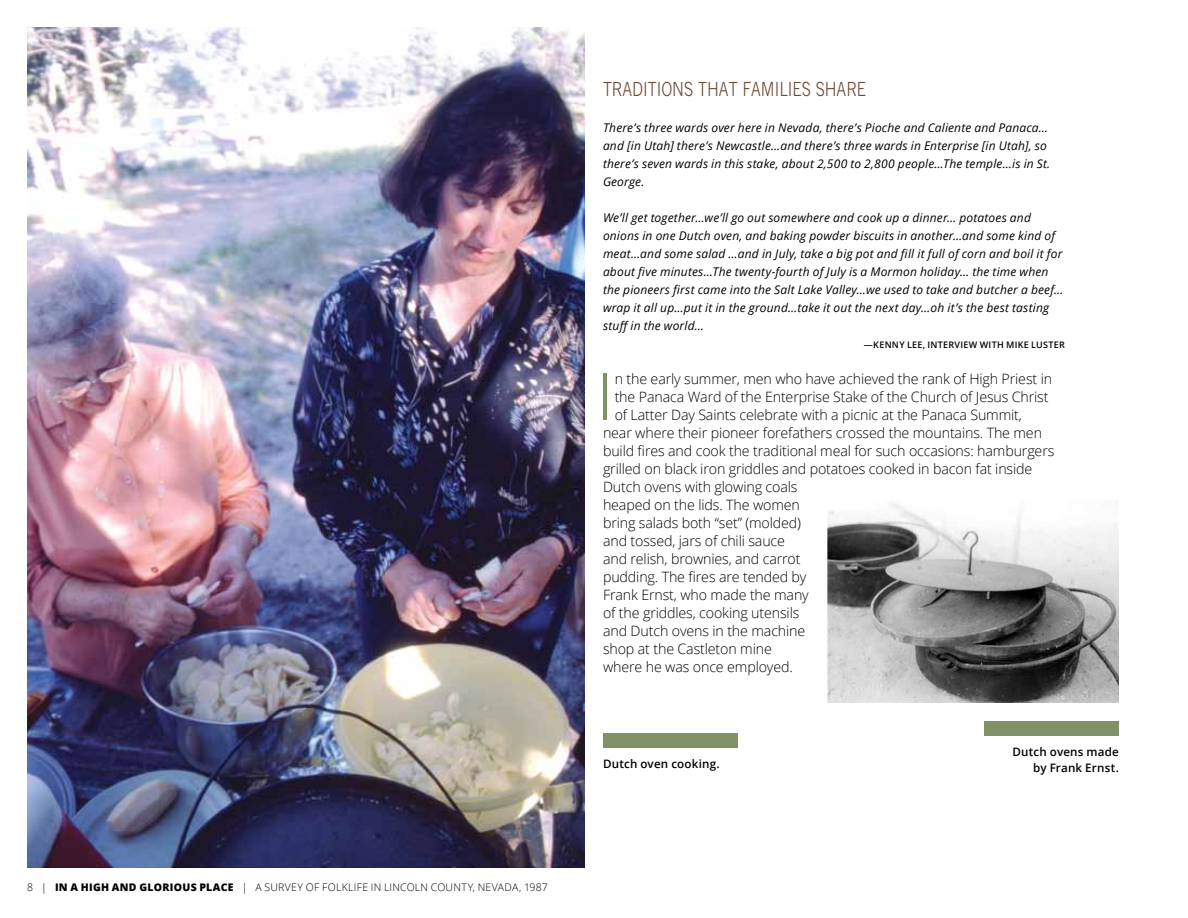
<style>
.page{position:relative;width:1188px;height:918px;background:#fff}
.page>*{position:absolute;margin:0;border:0;box-sizing:border-box;transform-origin:0 0}
.t1{font:300 64.65px "Open Sans";color:#809165}
.t2{font:300 19.5px "News Gothic BT";color:#714b37;scale:.85 1}
.t3{font:300 14.25px "Open Sans";letter-spacing:-.01em;color:#000}
.t4{font:italic 12px/18px "Open Sans";letter-spacing:.015em;color:#000}
.t5{font:600 11.7px "Open Sans";letter-spacing:.015em;color:#000}
.t6{font:300 10.5px "Open Sans";letter-spacing:.02em;color:#000}
.t7{font:600 9px "Open Sans";letter-spacing:.03em;color:#000}
.s1{font-weight:800}
</style>
<div class="page">
<img style="left:27px;top:27px;width:558px;height:840px">
<div style="left:603px;top:733px;width:135px;height:15px;background:#809165"></div>
<img style="left:828px;top:503px;width:290px;height:199px">
<div style="left:984px;top:721px;width:135px;height:15px;background:#809165"></div>
<p class="t6" style="left:27px;top:880px;width:522px">8 | <span class="s1">IN A HIGH AND GLORIOUS PLACE</span> | A SURVEY OF FOLKLIFE IN LINCOLN COUNTY, NEVADA, 1987</p>
<p class="t2" style="left:603px;top:77px;width:311px">TRADITIONS THAT FAMILIES SHARE</p>
<p class="t4" style="left:603px;top:118px;width:449px">There’s three wards over here in Nevada, there’s Pioche and Caliente and Panaca… and [in Utah] there’s Newcastle…and there’s three wards in Enterprise [in Utah], so there’s seven wards in this stake, about 2,500 to 2,800 people…The temple…is in St.<br>George.</p>
<p class="t4" style="left:603px;top:208px;width:462px">We’ll get together…we’ll go out somewhere and cook up a dinner… potatoes and onions in one Dutch oven, and baking powder biscuits in another…and some kind of meat…and some salad …and in July, take a big pot and fill it full of corn and boil it for about five minutes…The twenty-fourth of July is a Mormon holiday… the time when the pioneers first came into the Salt Lake Valley…we used to take and butcher a beef… wrap it all up…put it in the ground…take it out the next day…oh it’s the best tasting stuff in the world…</p>
<p class="t7" style="left:864px;top:338px;width:203px">—KENNY LEE, INTERVIEW WITH MIKE LUSTER</p>
<p class="t1" style="left:596px;top:352px;width:18px">I</p>
<p class="t3" style="left:615px;top:369px;width:439px">n the early summer, men who have achieved the rank of High Priest in</p>
<p class="t3" style="left:615px;top:387px;width:435px">the Panaca Ward of the Enterprise Stake of the Church of Jesus Christ</p>
<p class="t3" style="left:615px;top:405px;width:409px">of Latter Day Saints celebrate with a picnic at the Panaca Summit,</p>
<p class="t3" style="left:603px;top:423px;width:441px">near where their pioneer forefathers crossed the mountains. The men</p>
<p class="t3" style="left:603px;top:441px;width:453px">build fires and cook the traditional meal for such occasions: hamburgers</p>
<p class="t3" style="left:603px;top:459px;width:431px">grilled on black iron griddles and potatoes cooked in bacon fat inside</p>
<p class="t3" style="left:603px;top:477px;width:196px">Dutch ovens with glowing coals</p>
<p class="t3" style="left:603px;top:495px;width:198px">heaped on the lids. The women</p>
<p class="t3" style="left:603px;top:513px;width:200px">bring salads both “set” (molded)</p>
<p class="t3" style="left:603px;top:531px;width:184px">and tossed, jars of chili sauce</p>
<p class="t3" style="left:603px;top:549px;width:199px">and relish, brownies, and carrot</p>
<p class="t3" style="left:603px;top:567px;width:205px">pudding. The fires are tended by</p>
<p class="t3" style="left:603px;top:585px;width:207px">Frank Ernst, who made the many</p>
<p class="t3" style="left:603px;top:603px;width:198px">of the griddles, cooking utensils</p>
<p class="t3" style="left:603px;top:621px;width:204px">and Dutch ovens in the machine</p>
<p class="t3" style="left:603px;top:639px;width:170px">shop at the Castleton mine</p>
<p class="t3" style="left:603px;top:657px;width:191px">where he was once employed.</p>
<p class="t5" style="left:603px;top:756px;width:118px">Dutch oven cooking.</p>
<p class="t5" style="left:1012px;top:743px;width:108px">Dutch ovens made</p>
<p class="t5" style="left:1033px;top:759px;width:87px">by Frank Ernst.</p>
</div>
